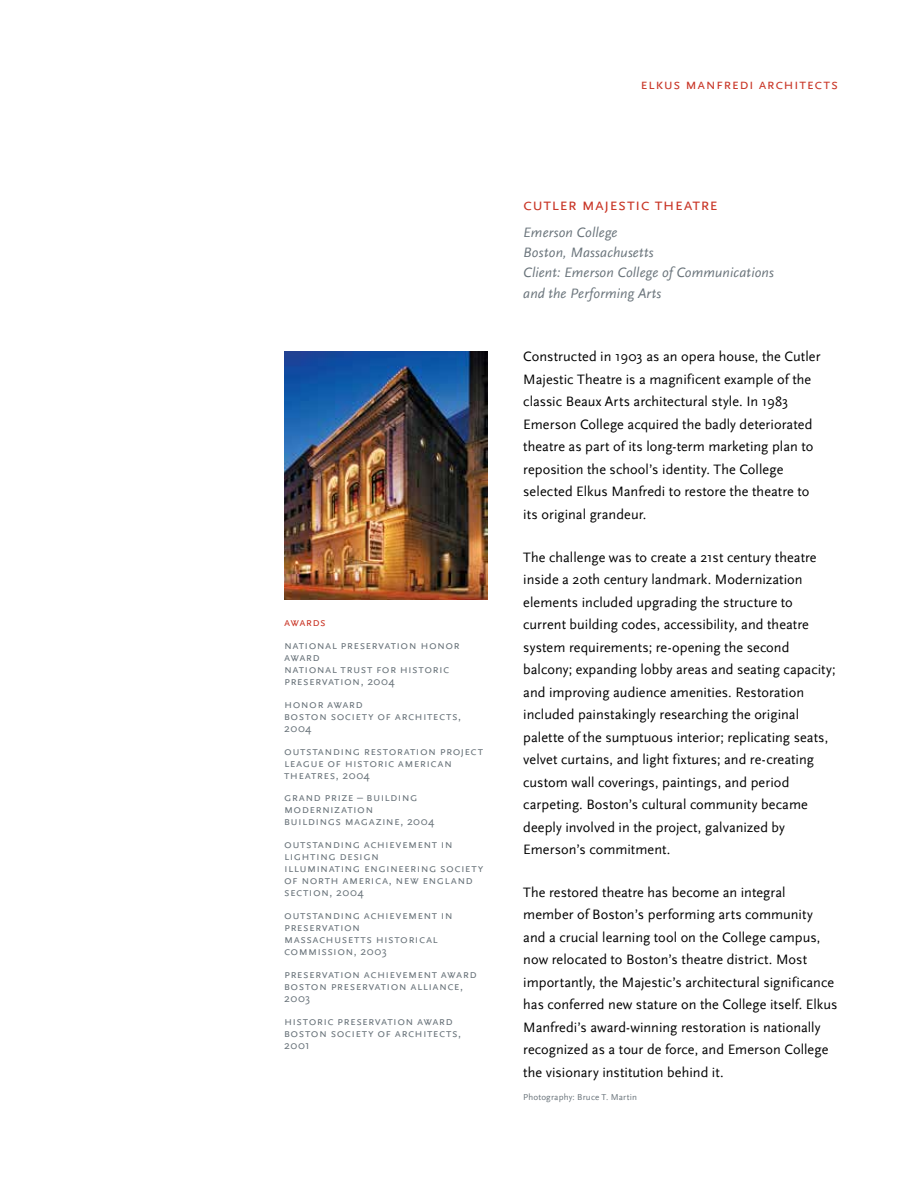
<style>
.page{position:relative;width:918px;height:1188px;background:#fff}
.page>*{position:absolute;margin:0;border:0;box-sizing:border-box;transform-origin:0 0}
.t1{font:17.25px "Scala Sans Caps";letter-spacing:.02em;color:#c93627}
.t2{font:15px "Scala Sans Caps";letter-spacing:.035em;color:#c93627}
.t3{font:14.25px/22.5px "Scala Sans";letter-spacing:.005em;color:#000}
.t4{font:italic 14.25px/20.2px "Scala Sans";letter-spacing:.01em;color:#6a747b}
.t5{font:12px/12px "Scala Sans Caps";letter-spacing:.03em;color:#6a747b}
.t6{font:12px "Scala Sans Caps";letter-spacing:.03em;color:#c93627}
.t7{font:9px "Scala Sans";letter-spacing:.02em;color:#6a747b}
</style>
<div class="page">
<img style="left:284px;top:351px;width:203px;height:248px">
<p class="t2" style="left:641px;top:76px;width:199px">elkus manfredi architects</p>
<p class="t6" style="left:284px;top:616px;width:43px">awards</p>
<p class="t5" style="left:284px;top:639px;width:177px">national preservation honor award<br>national trust for historic preservation, 2004</p>
<p class="t5" style="left:284px;top:698px;width:179px">honor award<br>boston society of architects,<br>2004</p>
<p class="t5" style="left:284px;top:745px;width:200px">outstanding restoration project league of historic american theatres, 2004</p>
<p class="t5" style="left:284px;top:792px;width:152px">grand prize – building modernization<br>buildings magazine, 2004</p>
<p class="t5" style="left:284px;top:839px;width:201px">outstanding achievement in lighting design<br>illuminating engineering society of north america, new england section, 2004</p>
<p class="t5" style="left:284px;top:909px;width:170px">outstanding achievement in preservation<br>massachusetts historical commission, 2003</p>
<p class="t5" style="left:284px;top:968px;width:194px">preservation achievement award boston preservation alliance,<br>2003</p>
<p class="t5" style="left:284px;top:1015px;width:179px">historic preservation award boston society of architects,<br>2001</p>
<p class="t1" style="left:523px;top:195px;width:196px">cutler majestic theatre</p>
<p class="t4" style="left:523px;top:222px;width:252px">Emerson College<br>Boston, Massachusetts<br>Client: Emerson College of Communications and the Performing Arts</p>
<p class="t3" style="left:523px;top:346px;width:299px">Constructed in 1903 as an opera house, the Cutler Majestic Theatre is a magnificent example of the classic Beaux Arts architectural style. In 1983<br>Emerson College acquired the badly deteriorated theatre as part of its long-term marketing plan to reposition the school’s identity. The College selected Elkus Manfredi to restore the theatre to its original grandeur.</p>
<p class="t3" style="left:523px;top:546px;width:314px">The challenge was to create a 21st century theatre inside a 20th century landmark. Modernization elements included upgrading the structure to current building codes, accessibility, and theatre system requirements; re-opening the second balcony; expanding lobby areas and seating capacity; and improving audience amenities. Restoration included painstakingly researching the original palette of the sumptuous interior; replicating seats, velvet curtains, and light fixtures; and re-creating custom wall coverings, paintings, and period carpeting. Boston’s cultural community became deeply involved in the project, galvanized by Emerson’s commitment.</p>
<p class="t3" style="left:523px;top:881px;width:316px">The restored theatre has become an integral member of Boston’s performing arts community and a crucial learning tool on the College campus, now relocated to Boston’s theatre district. Most importantly, the Majestic’s architectural significance has conferred new stature on the College itself. Elkus Manfredi’s award-winning restoration is nationally recognized as a tour de force, and Emerson College the visionary institution behind it.</p>
<p class="t7" style="left:523px;top:1092px;width:115px">Photography: Bruce T. Martin</p>
</div>
